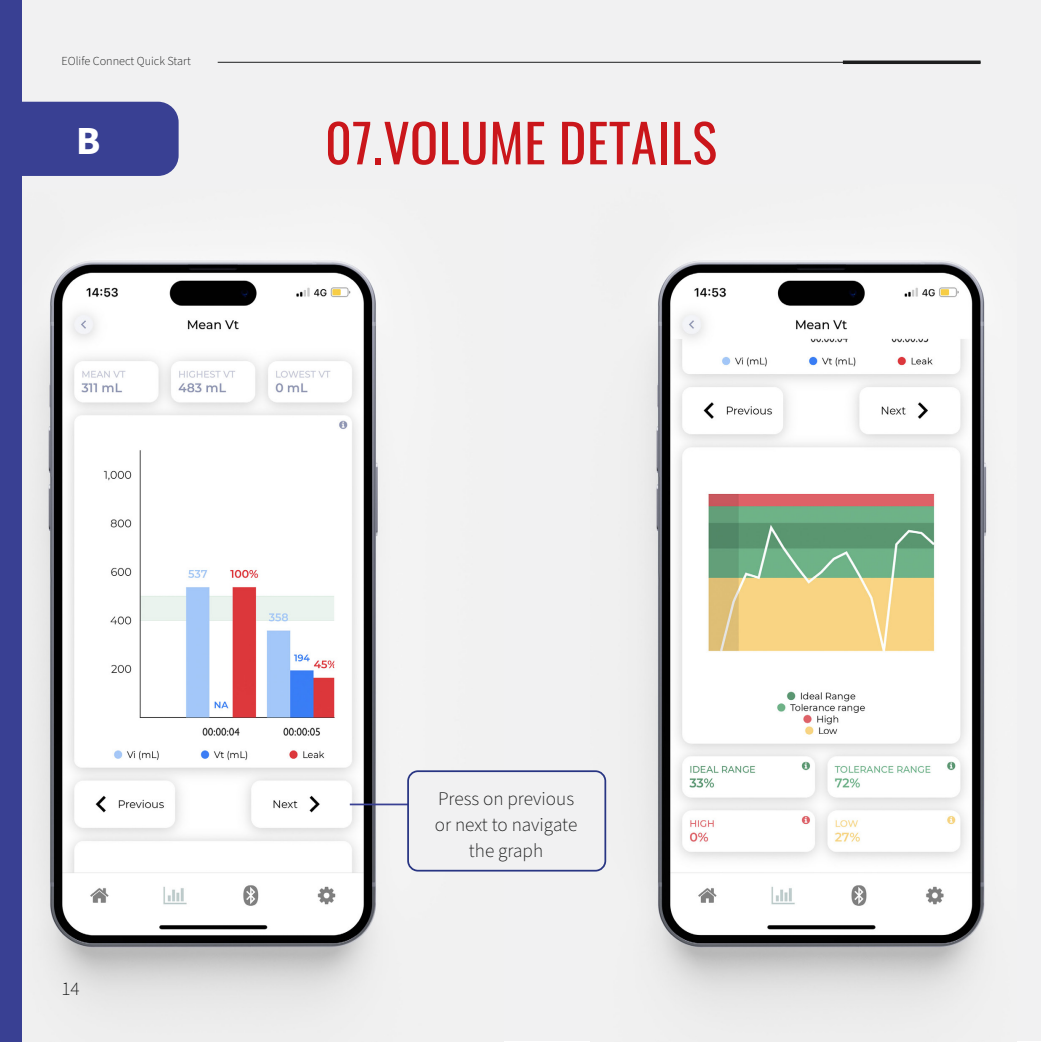
<style>
.page{position:relative;width:1042px;height:1042px;background:#fff}
.page>*{position:absolute;margin:0;border:0;box-sizing:border-box;transform-origin:0 0}
.t1{font:52.5px "Oswald";letter-spacing:.01em;color:#ca161b}
.t2{font:700 39.9px "Source Sans Pro";color:#fff}
.t3{font:300 19.25px/26.2px "Source Sans Pro";color:#1d1e1e;text-align:center}
.t4{font:300 12.25px "Source Sans Pro";color:#1d1e1e}
</style>
<div class="page">
<div style="left:0;top:1px;width:1040px;height:1040px;background:#f1f1f2"></div>
<img style="left:21px;top:190px;width:482px;height:851px">
<img style="left:591px;top:261px;width:396px;height:740px">
<hr style="left:350px;top:803px;width:58px;height:2px;background:#394093">
<div style="left:408px;top:771px;width:197px;height:99px;background:#f1f1f2;border-radius:10px"></div>
<div style="left:407px;top:770px;width:199px;height:101px;border:2px solid #283583;border-radius:10px"></div>
<div style="left:0;top:102px;width:179px;height:74px;background:#394093;border-radius:21px"></div>
<hr style="left:218px;top:62px;width:762px;height:1px;background:#1d1e1e">
<hr style="left:843px;top:61px;width:137px;height:3px;background:#1d1e1e">
<div style="left:0;top:0;width:21px;height:1042px;background:#394093"></div>
<p class="t4" style="left:61px;top:53px;width:131px">EOlife Connect Quick Start</p>
<h2 class="t2" style="left:76px;top:114px;width:26px">B</h2>
<h1 class="t1" style="left:325px;top:96px;width:394px">07.VOLUME DETAILS</h1>
<p class="t3" style="left:61px;top:976px;width:20px">14</p>
<p class="t3" style="left:435px;top:785px;width:144px">Press on previous or next to navigate the graph</p>
</div>
